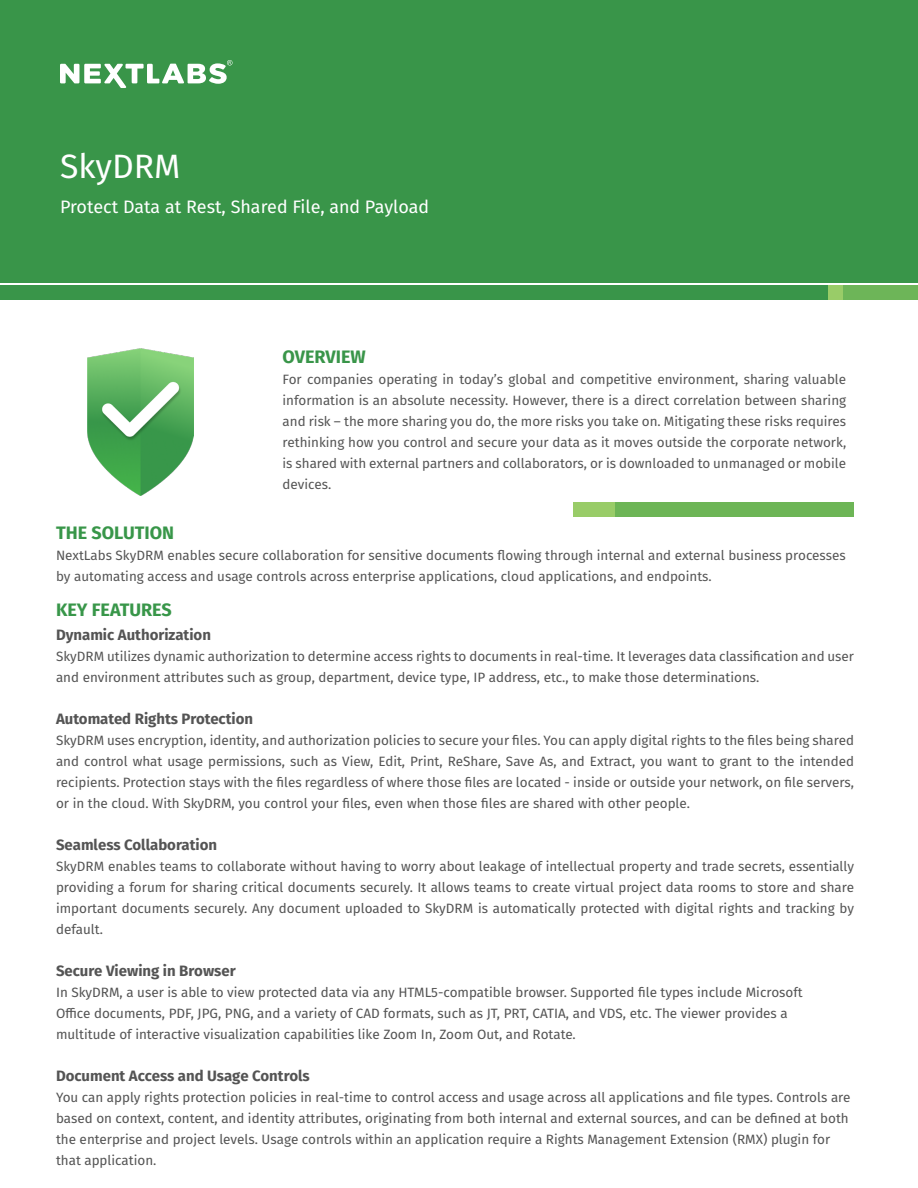
<style>
.page{position:relative;width:918px;height:1188px;background:#fff}
.page>*{position:absolute;margin:0;border:0;box-sizing:border-box;transform-origin:0 0}
.t1{font:33.75px "Fira Sans";color:#fff}
.t2{font:18px "Fira Sans";color:#fff}
.t3{font:700 18px "Fira Sans";color:#389649}
.t4{font:700 18px "Fira Sans";color:#399549}
.t5{font:700 15px "Fira Sans";color:#545454}
.t6{font:13.5px/21px "Fira Sans";color:#545454}
.t7{font:13.5px/21px "Fira Sans";color:#555}
</style>
<div class="page">
<img style="left:88px;top:348px;width:106px;height:148px">
<div style="left:0;top:0;width:918px;height:300px;background:#399549"></div>
<div style="left:843px;top:285px;width:75px;height:15px;background:#6db558"></div>
<div style="left:828px;top:285px;width:15px;height:15px;background:#99cc68"></div>
<svg style="left:60px;top:60px;width:172px;height:28px"></svg>
<hr style="left:0;top:284px;width:918px;height:1px;background:#fff">
<div style="left:573px;top:502px;width:43px;height:15px;background:#99cc68"></div>
<div style="left:616px;top:502px;width:238px;height:15px;background:#6db556"></div>
<h1 class="t1" style="left:60px;top:141px;width:122px">SkyDRM</h1>
<h2 class="t2" style="left:60px;top:193px;width:371px">Protect Data at Rest, Shared File, and Payload</h2>
<h2 class="t4" style="left:283px;top:341px;width:85px">OVERVIEW</h2>
<p class="t7" style="left:283px;top:368px;width:565px;text-align:justify">For companies operating in today’s global and competitive environment, sharing valuable information is an absolute necessity. However, there is a direct correlation between sharing and risk – the more sharing you do, the more risks you take on. Mitigating these risks requires rethinking how you control and secure your data as it moves outside the corporate network, is shared with external partners and collaborators, or is downloaded to unmanaged or mobile devices.</p>
<h2 class="t3" style="left:56px;top:518px;width:120px">THE SOLUTION</h2>
<p class="t7" style="left:56px;top:545px;width:791px">NextLabs SkyDRM enables secure collaboration for sensitive documents flowing through internal and external business processes by automating access and usage controls across enterprise applications, cloud applications, and endpoints.</p>
<h2 class="t3" style="left:56px;top:595px;width:117px">KEY FEATURES</h2>
<p class="t5" style="left:56px;top:623px;width:156px">Dynamic Authorization</p>
<p class="t6" style="left:56px;top:646px;width:800px">SkyDRM utilizes dynamic authorization to determine access rights to documents in real-time. It leverages data classification and user and environment attributes such as group, department, device type, IP address, etc., to make those determinations.</p>
<p class="t5" style="left:56px;top:707px;width:199px">Automated Rights Protection</p>
<p class="t6" style="left:56px;top:730px;width:800px;text-align:justify">SkyDRM uses encryption, identity, and authorization policies to secure your files. You can apply digital rights to the files being shared and control what usage permissions, such as View, Edit, Print, ReShare, Save As, and Extract, you want to grant to the intended recipients. Protection stays with the files regardless of where those files are located - inside or outside your network, on file servers, or in the cloud. With SkyDRM, you control your files, even when those files are shared with other people.</p>
<p class="t5" style="left:56px;top:833px;width:163px">Seamless Collaboration</p>
<p class="t6" style="left:56px;top:856px;width:800px;text-align:justify">SkyDRM enables teams to collaborate without having to worry about leakage of intellectual property and trade secrets, essentially providing a forum for sharing critical documents securely. It allows teams to create virtual project data rooms to store and share important documents securely. Any document uploaded to SkyDRM is automatically protected with digital rights and tracking by default.</p>
<p class="t5" style="left:56px;top:959px;width:181px">Secure Viewing in Browser</p>
<p class="t6" style="left:56px;top:982px;width:748px">In SkyDRM, a user is able to view protected data via any HTML5-compatible browser. Supported file types include Microsoft<br>Office documents, PDF, JPG, PNG, and a variety of CAD formats, such as JT, PRT, CATIA, and VDS, etc. The viewer provides a multitude of interactive visualization capabilities like Zoom In, Zoom Out, and Rotate.</p>
<p class="t5" style="left:56px;top:1064px;width:255px">Document Access and Usage Controls</p>
<p class="t6" style="left:56px;top:1087px;width:796px">You can apply rights protection policies in real-time to control access and usage across all applications and file types. Controls are based on context, content, and identity attributes, originating from both internal and external sources, and can be defined at both the enterprise and project levels. Usage controls within an application require a Rights Management Extension (RMX) plugin for that application.</p>
</div>
